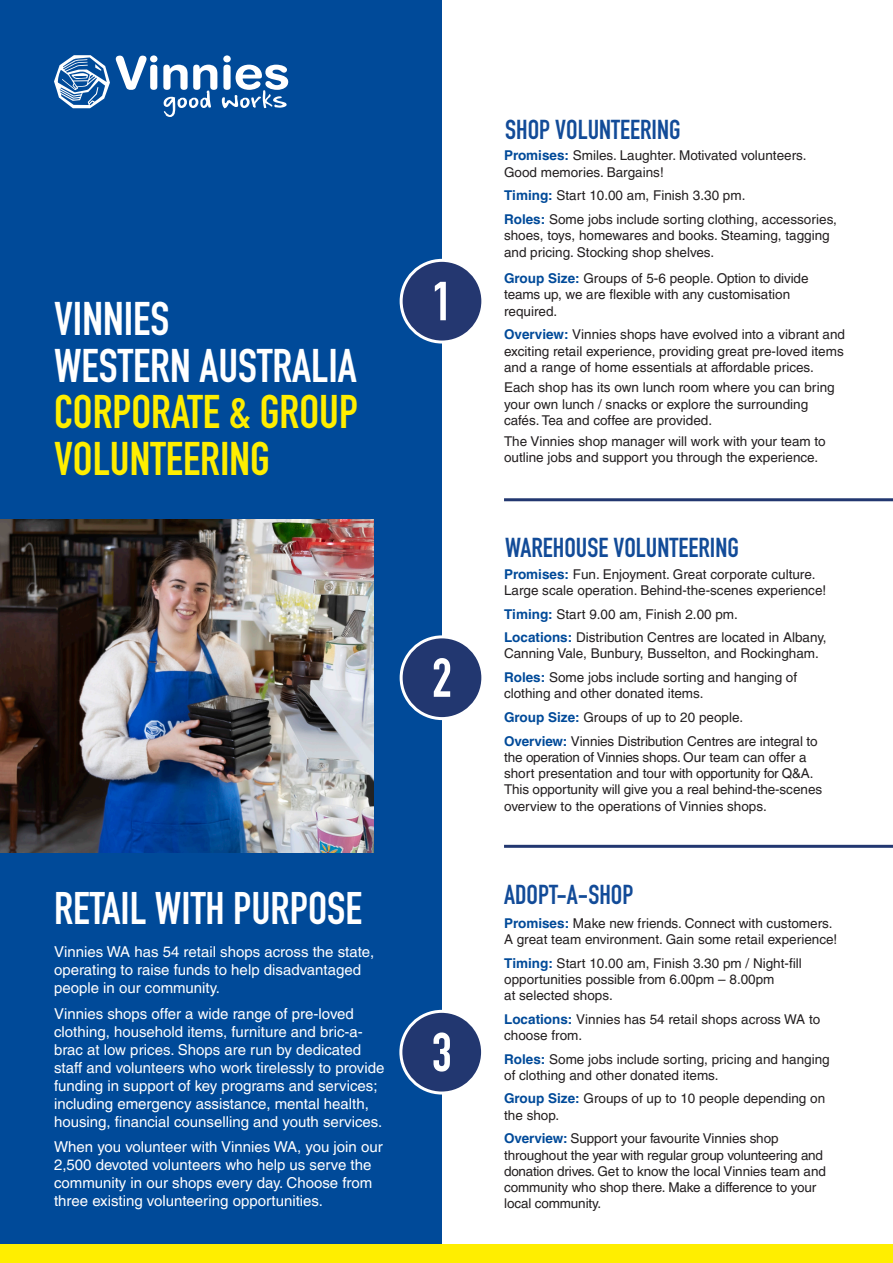
<style>
.page{position:relative;width:893px;height:1263px;background:#fff}
.page>*{position:absolute;margin:0;border:0;box-sizing:border-box;transform-origin:0 0}
.t1{font:700 54px "DIN Condensed";color:#fff}
.t2{font:700 46.5px "DIN Condensed";color:#fe0}
.t3{font:700 46.5px/46.5px "DIN Condensed";color:#fff}
.t4{font:700 45px "DIN Condensed";color:#fff}
.t5{font:700 27px "DIN Condensed";color:#124b98}
.t6{font:15px/18px "Helvetica LT Pro";color:#fff}
.t7{font:13.5px/16.2px "Helvetica LT Pro";color:#231f20}
.s1{font-weight:700;color:#004a99}
</style>
<div class="page">
<div style="left:0;top:0;width:441px;height:1263px;background:#004a99"></div>
<svg style="left:116px;top:55px;width:41px;height:35px"></svg>
<svg style="left:163px;top:55px;width:125px;height:62px"></svg>
<svg style="left:54px;top:55px;width:56px;height:53px"></svg>
<div style="left:401px;top:260px;width:82px;height:82px;background:#243770;border-radius:50%"></div>
<div style="left:400px;top:259px;width:84px;height:85px;border:3px solid #fff;border-radius:50%"></div>
<div style="left:401px;top:637px;width:82px;height:82px;background:#223770;border-radius:50%"></div>
<div style="left:400px;top:635px;width:84px;height:85px;border:3px solid #fff;border-radius:50%"></div>
<hr style="left:504px;top:498px;width:389px;height:3px;background:#223770">
<img style="left:0;top:520px;width:374px;height:333px">
<div style="left:401px;top:1011px;width:82px;height:82px;background:#223770;border-radius:50%"></div>
<div style="left:399px;top:1010px;width:85px;height:84px;border:3px solid #fff;border-radius:50%"></div>
<hr style="left:504px;top:845px;width:389px;height:3px;background:#223770">
<div style="left:0;top:1244px;width:893px;height:19px;background:#fe0"></div>
<p class="t3" style="left:54px;top:295px;width:304px">VINNIES<br>WESTERN AUSTRALIA</p>
<p class="t2" style="left:54px;top:381px;width:305px">CORPORATE &amp; GROUP</p>
<p class="t2" style="left:54px;top:427px;width:217px">VOLUNTEERING</p>
<p class="t1" style="left:432px;top:265px;width:22px">1</p>
<p class="t1" style="left:432px;top:641px;width:22px">2</p>
<p class="t4" style="left:54px;top:878px;width:310px">RETAIL WITH PURPOSE</p>
<p class="t6" style="left:54px;top:943px;width:322px">Vinnies WA has 54 retail shops across the state, operating to raise funds to help disadvantaged people in our community.</p>
<p class="t6" style="left:54px;top:1004px;width:332px">Vinnies shops offer a wide range of pre-loved clothing, household items, furniture and bric-a&shy;brac at low prices. Shops are run by dedicated staff and volunteers who work tirelessly to provide funding in support of key programs and services; including emergency assistance, mental health, housing, financial counselling and youth services.</p>
<p class="t6" style="left:54px;top:1138px;width:330px">When you volunteer with Vinnies WA, you join our 2,500 devoted volunteers who help us serve the community in our shops every day. Choose from three existing volunteering opportunities.</p>
<p class="t1" style="left:432px;top:1016px;width:22px">3</p>
<p class="t5" style="left:505px;top:112px;width:177px">SHOP VOLUNTEERING</p>
<p class="t7" style="left:504px;top:148px;width:304px"><span class="s1">Promises:</span> Smiles. Laughter. Motivated volunteers.<br>Good memories. Bargains!</p>
<p class="t7" style="left:504px;top:188px;width:243px"><span class="s1">Timing:</span> Start 10.00 am, Finish 3.30 pm.</p>
<p class="t7" style="left:504px;top:211px;width:334px"><span class="s1">Roles:</span> Some jobs include sorting clothing, accessories, shoes, toys, homewares and books. Steaming, tagging and pricing. Stocking shop shelves.</p>
<p class="t7" style="left:504px;top:270px;width:306px"><span class="s1">Group Size:</span> Groups of 5-6 people. Option to divide teams up, we are flexible with any customisation required.</p>
<p class="t7" style="left:504px;top:326px;width:343px;text-align:justify"><span class="s1">Overview:</span> Vinnies shops have evolved into a vibrant and exciting retail experience, providing great pre-loved items and a range of home essentials at affordable prices.</p>
<p class="t7" style="left:504px;top:380px;width:332px">Each shop has its own lunch room where you can bring your own lunch / snacks or explore the surrounding cafés. Tea and coffee are provided.</p>
<p class="t7" style="left:504px;top:433px;width:323px">The Vinnies shop manager will work with your team to outline jobs and support you through the experience.</p>
<p class="t5" style="left:505px;top:529px;width:235px">WAREHOUSE VOLUNTEERING</p>
<p class="t7" style="left:504px;top:566px;width:324px"><span class="s1">Promises:</span> Fun. Enjoyment. Great corporate culture.<br>Large scale operation. Behind-the-scenes experience!</p>
<p class="t7" style="left:504px;top:606px;width:235px"><span class="s1">Timing:</span> Start 9.00 am, Finish 2.00 pm.</p>
<p class="t7" style="left:504px;top:629px;width:324px"><span class="s1">Locations:</span> Distribution Centres are located in Albany,<br>Canning Vale, Bunbury, Busselton, and Rockingham.</p>
<p class="t7" style="left:504px;top:669px;width:295px"><span class="s1">Roles:</span> Some jobs include sorting and hanging of clothing and other donated items.</p>
<p class="t7" style="left:504px;top:709px;width:241px"><span class="s1">Group Size:</span> Groups of up to 20 people.</p>
<p class="t7" style="left:504px;top:733px;width:320px"><span class="s1">Overview:</span> Vinnies Distribution Centres are integral to the operation of Vinnies shops. Our team can offer a short presentation and tour with opportunity for Q&amp;A.<br>This opportunity will give you a real behind-the-scenes overview to the operations of Vinnies shops.</p>
<p class="t5" style="left:504px;top:877px;width:131px">ADOPT-A-SHOP</p>
<p class="t7" style="left:504px;top:915px;width:335px"><span class="s1">Promises:</span> Make new friends. Connect with customers.<br>A great team environment. Gain some retail experience!</p>
<p class="t7" style="left:504px;top:955px;width:299px"><span class="s1">Timing:</span> Start 10.00 am, Finish 3.30 pm / Night-fill opportunities possible from 6.00pm – 8.00pm<br>at selected shops.</p>
<p class="t7" style="left:504px;top:1011px;width:318px"><span class="s1">Locations:</span> Vinnies has 54 retail shops across WA to choose from.</p>
<p class="t7" style="left:504px;top:1051px;width:327px"><span class="s1">Roles:</span> Some jobs include sorting, pricing and hanging of clothing and other donated items.</p>
<p class="t7" style="left:504px;top:1090px;width:323px"><span class="s1">Group Size:</span> Groups of up to 10 people depending on the shop.</p>
<p class="t7" style="left:504px;top:1130px;width:323px"><span class="s1">Overview:</span> Support your favourite Vinnies shop throughout the year with regular group volunteering and donation drives. Get to know the local Vinnies team and community who shop there. Make a difference to your local community.</p>
</div>
